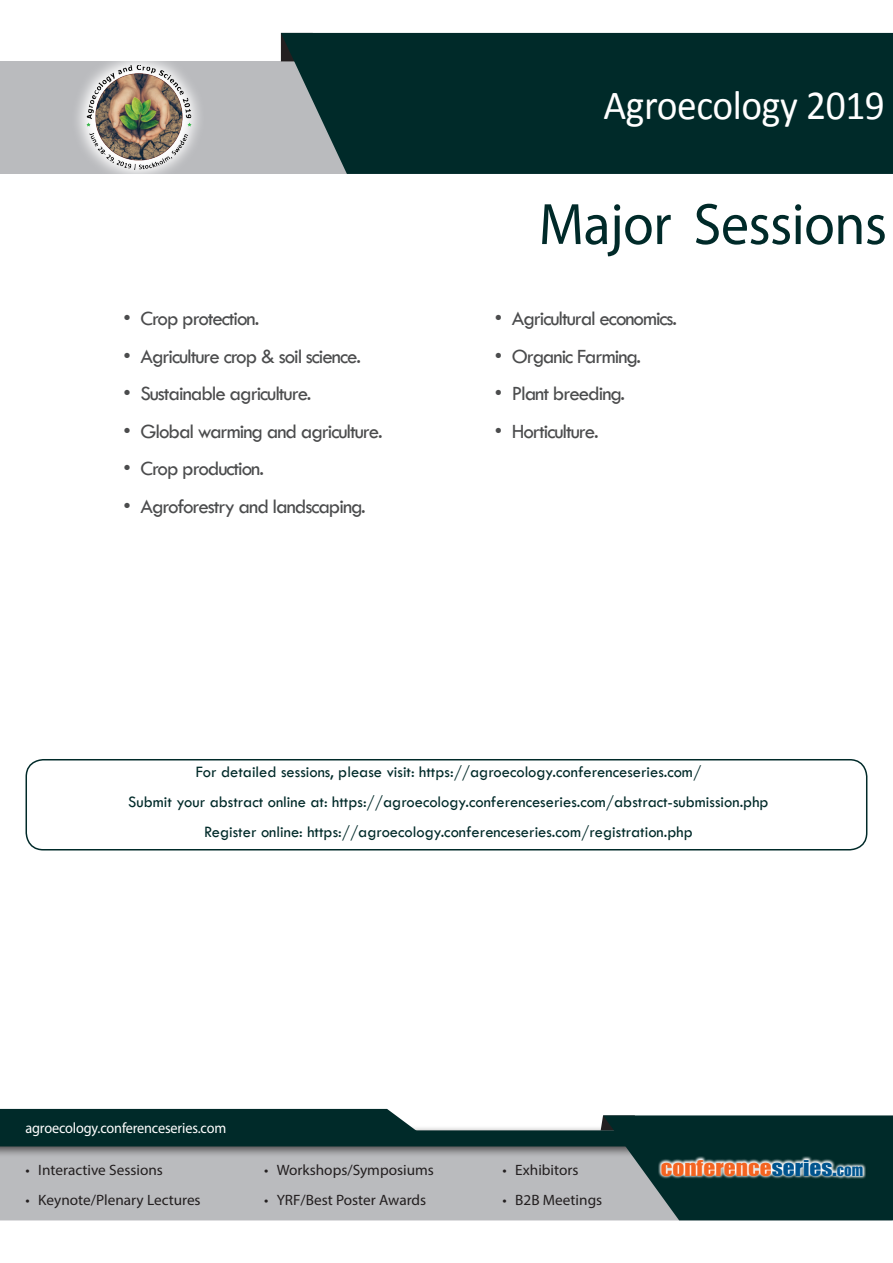
<style>
.page{position:relative;width:893px;height:1263px;background:#fff}
.page>*{position:absolute;margin:0;border:0;box-sizing:border-box;transform-origin:0 0}
.t1{font:58.95px "Myriad Pro";letter-spacing:-.01em;color:#002a29;scale:.95 1}
.t2{font:41.55px "Calibri";letter-spacing:-.01em;color:#fff;scale:.95 1}
.t3{font:21px "Tw Cen";letter-spacing:-.05em;color:#4b4c4d}
.t4{font:20.1px "Impact";color:#f36421;scale:1.16 1}
.t5{font:16.5px "Tw Cen";color:#002a29}
.t6{font:15px "Myriad Pro";color:#231f20}
.t7{font:15px "Myriad Pro";letter-spacing:-.01em;color:#fff;scale:.95 1}
.s1{color:#00548e}
.s2{font-size:14.4px;color:#00548e}
</style>
<div class="page">
<div style="left:0;top:1157px;width:599px;height:63px;background:#babbbe"></div>
<div style="left:0;top:61px;width:893px;height:113px;background:#babbbe"></div>
<div style="left:281px;top:33px;width:612px;height:141px;background:#002a29"></div>
<div style="left:0;top:1125px;width:758px;height:32px;background:#231f20;opacity:.75"></div>
<div style="left:0;top:1130px;width:747px;height:16px;background:#002a29"></div>
<svg style="left:599px;top:1115px;width:294px;height:105px;background:#1e4141"></svg>
<svg style="left:77px;top:61px;width:122px;height:113px"></svg>
<img style="left:82px;top:66px;width:114px;height:104px">
<div style="left:0;top:1109px;width:421px;height:22px;background:#002a29"></div>
<svg style="left:658px;top:1156px;width:208px;height:24px"></svg>
<div style="left:26px;top:759px;width:841px;height:91px;border:2px solid #002a29;border-radius:17px"></div>
<h2 class="t2" style="left:603px;top:79px;width:298px">Agroecology 2019</h2>
<p class="t3" style="left:123px;top:306px;width:137px">• Crop protection.</p>
<p class="t3" style="left:123px;top:343px;width:239px">• Agriculture crop &amp; soil science.</p>
<p class="t3" style="left:123px;top:381px;width:190px">• Sustainable agriculture.</p>
<p class="t3" style="left:123px;top:419px;width:261px">• Global warming and agriculture.</p>
<p class="t3" style="left:123px;top:456px;width:142px">• Crop production.</p>
<p class="t3" style="left:123px;top:494px;width:244px">• Agroforestry and landscaping.</p>
<p class="t1" style="left:539px;top:188px;width:368px">Major Sessions</p>
<p class="t3" style="left:495px;top:306px;width:184px">• Agricultural economics.</p>
<p class="t3" style="left:495px;top:343px;width:148px">• Organic Farming.</p>
<p class="t3" style="left:495px;top:381px;width:132px">• Plant breeding.</p>
<p class="t3" style="left:495px;top:419px;width:105px">• Horticulture.</p>
<p class="t5" style="left:196px;top:762px;width:507px">For detailed sessions, please visit: https://agroecology.conferenceseries.com/</p>
<p class="t5" style="left:128px;top:792px;width:642px">Submit your abstract online at: https://agroecology.conferenceseries.com/abstract-submission.php</p>
<p class="t5" style="left:204px;top:822px;width:490px">Register online: https://agroecology.conferenceseries.com/registration.php</p>
<p class="t7" style="left:26px;top:1119px;width:213px">agroecology.conferenceseries.com</p>
<p class="t6" style="left:26px;top:1160px;width:139px">• Interactive Sessions</p>
<p class="t6" style="left:26px;top:1190px;width:177px">• Keynote/Plenary Lectures</p>
<p class="t6" style="left:264px;top:1160px;width:171px">• Workshops/Symposiums</p>
<p class="t6" style="left:264px;top:1190px;width:164px">• YRF/Best Poster Awards</p>
<p class="t6" style="left:503px;top:1160px;width:78px">• Exhibitors</p>
<p class="t6" style="left:503px;top:1190px;width:101px">• B2B Meetings</p>
<p class="t4" style="left:661px;top:1152px;width:176px">CONFERENCE<span class="s1">SERIES.</span><span class="s2">COM</span></p>
</div>
